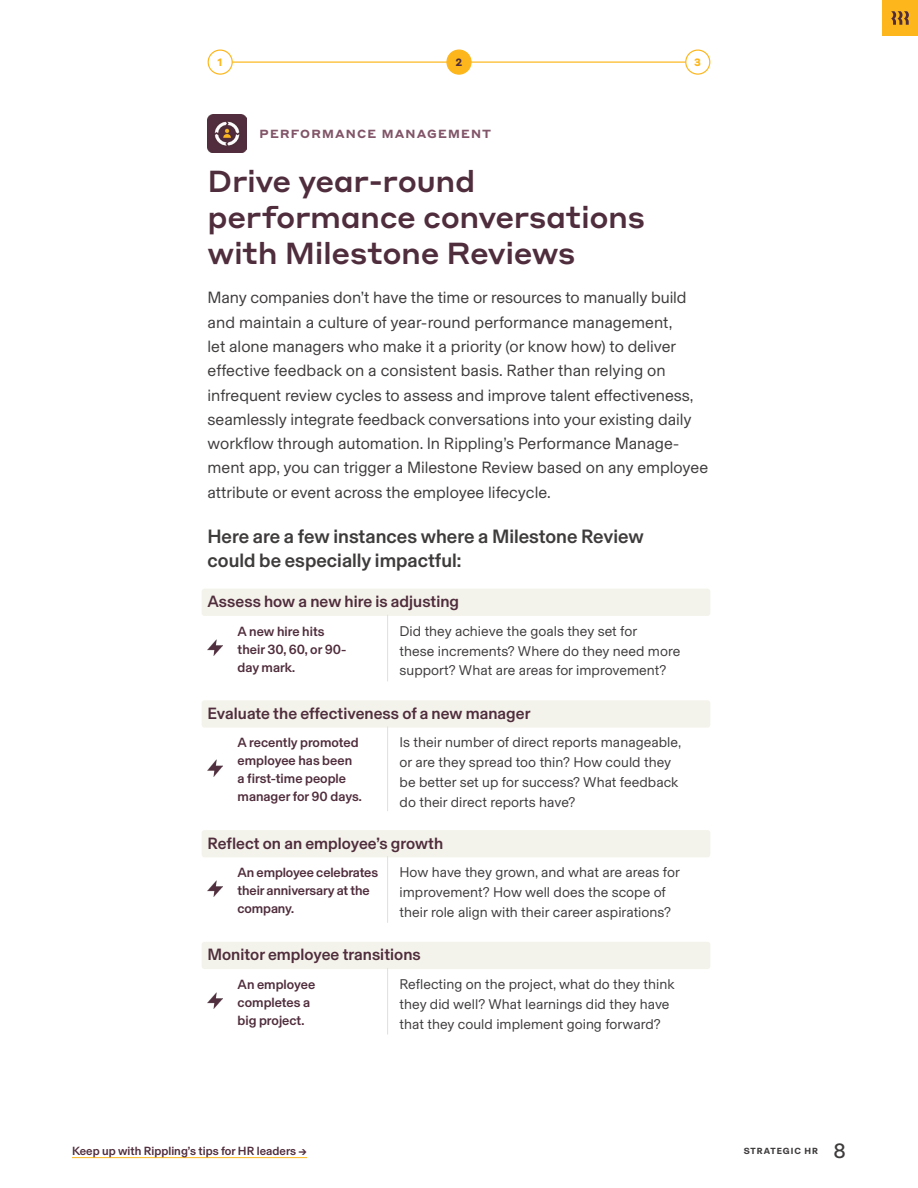
<style>
.page{position:relative;width:918px;height:1188px;background:#fff}
.page>*{position:absolute;margin:0;border:0;box-sizing:border-box;transform-origin:0 0}
.t1{font:500 30px/36px "Styrene A";letter-spacing:-.015em;color:#502d3c}
.t2{font:21px "Basel Grotesk";color:#3e3b3b}
.t3{font:500 19.5px/24px "Basel Grotesk";color:#3e3b3b}
.P2{font:16.5px/24.3px "Basel Grotesk";color:#3e3b3b}
.H4_boxed{font:500 16.5px "Basel Grotesk";color:#502d3c}
.P3{font:14.25px/19.8px "Basel Grotesk";letter-spacing:.005em;color:#3e3b3b}
.Milestone{font:500 13.5px/18px "Basel Grotesk";color:#502d3c}
.t4{font:500 12px "Basel Grotesk";letter-spacing:.005em;color:#502d3c}
.Subhead{font:700 11.7px "Styrene A";letter-spacing:.1em;color:#825568}
.t5{font:700 10.5px "Styrene A";color:#fdb71c}
.t6{font:700 10.5px "Styrene A";color:#502d3c}
.t7{font:700 9px "Basel Grotesk";letter-spacing:.11em;color:#3e3b3b}
</style>
<div class="page">
<div style="left:882px;top:0;width:36px;height:36px;background:#fdb71c"></div>
<svg style="left:891px;top:11px;width:18px;height:14px"></svg>
<hr style="left:72px;top:1157px;width:235px;height:1px;background:#fdb71c">
<img style="left:208px;top:114px;width:39px;height:39px">
<div style="left:202px;top:589px;width:508px;height:27px;background:#f4f3eb;border-radius:3px"></div>
<div style="left:202px;top:700px;width:508px;height:28px;background:#f4f3eb;border-radius:3px"></div>
<div style="left:202px;top:830px;width:508px;height:27px;background:#f4f3eb;border-radius:3px"></div>
<div style="left:202px;top:942px;width:508px;height:27px;background:#f4f3eb;border-radius:3px"></div>
<hr style="left:387px;top:615px;width:1px;height:66px;background:#e0e0e0">
<img style="left:208px;top:639px;width:14px;height:17px">
<hr style="left:387px;top:726px;width:1px;height:85px;background:#e0e0e0">
<img style="left:208px;top:760px;width:14px;height:16px">
<hr style="left:387px;top:856px;width:1px;height:67px;background:#e0e0e0">
<img style="left:208px;top:880px;width:14px;height:17px">
<hr style="left:387px;top:968px;width:1px;height:67px;background:#e0e0e0">
<img style="left:208px;top:992px;width:14px;height:17px">
<hr style="left:214px;top:61px;width:479px;height:2px;background:#fdb71c">
<div style="left:447px;top:50px;width:24px;height:24px;background:#fdb71c;border-radius:50%"></div>
<div style="left:446px;top:49px;width:26px;height:26px;border:1px solid #fdb71c;border-radius:50%"></div>
<div style="left:208px;top:50px;width:24px;height:24px;background:#fff;border-radius:50%"></div>
<div style="left:208px;top:49px;width:25px;height:26px;border:1px solid #fdb71c;border-radius:50%"></div>
<div style="left:686px;top:50px;width:24px;height:24px;background:#fff;border-radius:50%"></div>
<div style="left:685px;top:49px;width:25px;height:26px;border:1px solid #fdb71c;border-radius:50%"></div>
<p class="t5" style="left:218px;top:53px;width:6px">1</p>
<p class="t6" style="left:455px;top:53px;width:8px">2</p>
<p class="t5" style="left:694px;top:53px;width:8px">3</p>
<p class="Subhead" style="left:260px;top:124px;width:233px">PERFORMANCE MANAGEMENT</p>
<h2 class="t1" style="left:208px;top:161px;width:439px">Drive year-round performance conversations with Milestone Reviews</h2>
<p class="P2" style="left:208px;top:285px;width:502px">Many companies don’t have the time or resources to manually build and maintain a culture of year-round performance management,<br>let alone managers who make it a priority (or know how) to deliver effective feedback on a consistent basis. Rather than relying on infrequent review cycles to assess and improve talent effectiveness, seamlessly integrate feedback conversations into your existing daily workflow through automation. In Rippling’s Performance Manage&shy;ment app, you can trigger a Milestone Review based on any employee attribute or event across the employee lifecycle.</p>
<h3 class="t3" style="left:208px;top:523px;width:438px">Here are a few instances where a Milestone Review could be especially impactful:</h3>
<p class="H4_boxed" style="left:208px;top:590px;width:253px">Assess how a new hire is adjusting</p>
<p class="Milestone" style="left:238px;top:622px;width:110px">A new hire hits their 30, 60, or 90- day mark.</p>
<p class="P3" style="left:400px;top:620px;width:282px">Did they achieve the goals they set for<br>these increments? Where do they need more support? What are areas for improvement?</p>
<p class="H4_boxed" style="left:208px;top:702px;width:324px">Evaluate the effectiveness of a new manager</p>
<p class="Milestone" style="left:238px;top:733px;width:126px">A recently promoted employee has been a first-time people manager for 90 days.</p>
<p class="P3" style="left:400px;top:732px;width:283px">Is their number of direct reports manageable, or are they spread too thin? How could they be better set up for success? What feedback do their direct reports have?</p>
<p class="H4_boxed" style="left:208px;top:832px;width:237px">Reflect on an employee’s growth</p>
<p class="Milestone" style="left:238px;top:863px;width:142px">An employee celebrates their anniversary at the company.</p>
<p class="P3" style="left:400px;top:862px;width:282px">How have they grown, and what are areas for improvement? How well does the scope of their role align with their career aspirations?</p>
<p class="H4_boxed" style="left:208px;top:943px;width:215px">Monitor employee transitions</p>
<p class="Milestone" style="left:238px;top:975px;width:79px">An employee completes a big project.</p>
<p class="P3" style="left:400px;top:973px;width:276px">Reflecting on the project, what do they think they did well? What learnings did they have that they could implement going forward?</p>
<p class="t4" style="left:72px;top:1142px;width:237px">Keep up with Rippling’s tips for HR leaders →</p>
<p class="t7" style="left:744px;top:1145px;width:76px">STRATEGIC HR</p>
<p class="t2" style="left:834px;top:1137px;width:14px">8</p>
</div>
